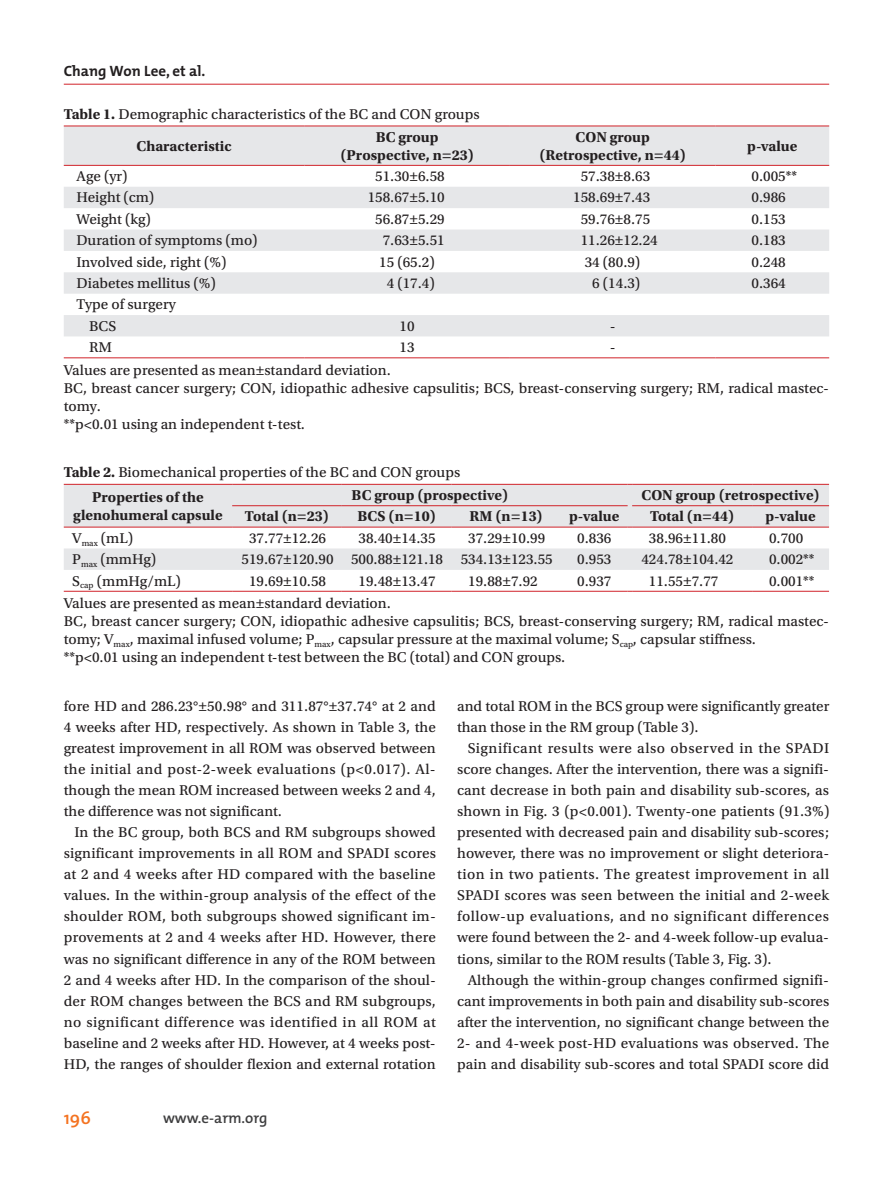
<style>
.page{position:relative;width:893px;height:1191px;background:#fff}
.page>*{position:absolute;margin:0;border:0;box-sizing:border-box;transform-origin:0 0}
.t1{font:600 18px "The Mix";color:#f47321}
.t2{font:15px/21px "Utopia Std Capt";color:#231f20;text-align:justify}
.t3{font:700 15px/18px "Utopia Std";color:#231f20;text-align:center}
.t4{font:700 15px "The Mix";color:#231f20}
.t5{font:600 15px "The Mix";color:#3e3e3f}
.s1{font-family:"Utopia Std";font-weight:700}
</style>
<div class="page">
<hr style="left:64px;top:84px;width:765px;height:1px;background:#d1232a">
<svg style="left:64px;top:127px;width:765px;height:209px;fill:#e6e7e9"></svg>
<hr style="left:64px;top:126px;width:240px;height:1px;background:#d1232a">
<hr style="left:304px;top:126px;width:206px;height:1px;background:#d1232a">
<hr style="left:510px;top:126px;width:205px;height:1px;background:#d1232a">
<hr style="left:715px;top:126px;width:114px;height:1px;background:#d1232a">
<hr style="left:64px;top:165px;width:240px;height:1px;background:#d1232a">
<hr style="left:304px;top:165px;width:206px;height:1px;background:#d1232a">
<hr style="left:510px;top:165px;width:205px;height:1px;background:#d1232a">
<hr style="left:715px;top:165px;width:114px;height:1px;background:#d1232a">
<hr style="left:64px;top:357px;width:240px;height:1px;background:#d1232a">
<hr style="left:304px;top:357px;width:206px;height:1px;background:#d1232a">
<hr style="left:510px;top:357px;width:205px;height:1px;background:#d1232a">
<hr style="left:715px;top:357px;width:114px;height:1px;background:#d1232a">
<svg style="left:64px;top:485px;width:765px;height:85px;fill:#e6e7e9"></svg>
<hr style="left:64px;top:591px;width:168px;height:1px;background:#d1232a">
<hr style="left:232px;top:591px;width:110px;height:1px;background:#d1232a">
<hr style="left:342px;top:591px;width:109px;height:1px;background:#d1232a">
<hr style="left:451px;top:591px;width:110px;height:1px;background:#d1232a">
<hr style="left:561px;top:591px;width:67px;height:1px;background:#d1232a">
<hr style="left:632px;top:591px;width:120px;height:1px;background:#d1232a">
<hr style="left:752px;top:591px;width:77px;height:1px;background:#d1232a">
<hr style="left:232px;top:527px;width:110px;height:1px;background:#d1232a">
<hr style="left:342px;top:527px;width:109px;height:1px;background:#d1232a">
<hr style="left:451px;top:527px;width:110px;height:1px;background:#d1232a">
<hr style="left:561px;top:527px;width:67px;height:1px;background:#d1232a">
<hr style="left:632px;top:527px;width:120px;height:1px;background:#d1232a">
<hr style="left:752px;top:527px;width:77px;height:1px;background:#d1232a">
<hr style="left:632px;top:484px;width:120px;height:1px;background:#d1232a">
<hr style="left:752px;top:484px;width:77px;height:1px;background:#d1232a">
<hr style="left:632px;top:505px;width:120px;height:1px;background:#d1232a">
<hr style="left:752px;top:505px;width:77px;height:1px;background:#d1232a">
<hr style="left:232px;top:484px;width:110px;height:1px;background:#d1232a">
<hr style="left:342px;top:484px;width:109px;height:1px;background:#d1232a">
<hr style="left:451px;top:484px;width:110px;height:1px;background:#d1232a">
<hr style="left:561px;top:484px;width:67px;height:1px;background:#d1232a">
<hr style="left:232px;top:505px;width:110px;height:1px;background:#d1232a">
<hr style="left:342px;top:505px;width:109px;height:1px;background:#d1232a">
<hr style="left:451px;top:505px;width:110px;height:1px;background:#d1232a">
<hr style="left:561px;top:505px;width:67px;height:1px;background:#d1232a">
<hr style="left:64px;top:484px;width:168px;height:1px;background:#d1232a">
<hr style="left:64px;top:527px;width:168px;height:1px;background:#d1232a">
<p class="t4" style="left:64px;top:59px;width:143px">Chang Won Lee, et al.</p>
<p class="t2" style="left:64px;top:104px;width:417px"><span class="s1">Table 1.</span> Demographic characteristics of the BC and CON groups</p>
<p class="t3" style="left:137px;top:137px;width:97px">Characteristic</p>
<p class="t3" style="left:340px;top:128px;width:135px">BC group (Prospective, n=23)</p>
<p class="t3" style="left:539px;top:128px;width:148px">CON group (Retrospective, n=44)</p>
<p class="t3" style="left:747px;top:137px;width:52px">p-value</p>
<p class="t2" style="left:77px;top:166px;width:53px">Age (yr)</p>
<p class="t2" style="left:375px;top:166px;width:71px">51.30±6.58</p>
<p class="t2" style="left:581px;top:166px;width:71px">57.38±8.63</p>
<p class="t2" style="left:752px;top:166px;width:47px">0.005**</p>
<p class="t2" style="left:77px;top:187px;width:79px">Height (cm)</p>
<p class="t2" style="left:368px;top:187px;width:79px">158.67±5.10</p>
<p class="t2" style="left:573px;top:187px;width:79px">158.69±7.43</p>
<p class="t2" style="left:752px;top:187px;width:36px">0.986</p>
<p class="t2" style="left:77px;top:209px;width:76px">Weight (kg)</p>
<p class="t2" style="left:375px;top:209px;width:71px">56.87±5.29</p>
<p class="t2" style="left:581px;top:209px;width:71px">59.76±8.75</p>
<p class="t2" style="left:752px;top:209px;width:36px">0.153</p>
<p class="t2" style="left:77px;top:230px;width:183px">Duration of symptoms (mo)</p>
<p class="t2" style="left:383px;top:230px;width:63px">7.63±5.51</p>
<p class="t2" style="left:581px;top:230px;width:79px">11.26±12.24</p>
<p class="t2" style="left:752px;top:230px;width:36px">0.183</p>
<p class="t2" style="left:77px;top:251px;width:152px">Involved side, right (%)</p>
<p class="t2" style="left:379px;top:251px;width:57px">15 (65.2)</p>
<p class="t2" style="left:585px;top:251px;width:57px">34 (80.9)</p>
<p class="t2" style="left:752px;top:251px;width:36px">0.248</p>
<p class="t2" style="left:77px;top:273px;width:141px">Diabetes mellitus (%)</p>
<p class="t2" style="left:387px;top:273px;width:50px">4 (17.4)</p>
<p class="t2" style="left:592px;top:273px;width:50px">6 (14.3)</p>
<p class="t2" style="left:752px;top:273px;width:36px">0.364</p>
<p class="t2" style="left:89px;top:294px;width:88px;text-indent:-13px">Type of surgery<br>BCS</p>
<p class="t2" style="left:400px;top:316px;width:17px">10</p>
<p class="t2" style="left:610px;top:316px;width:7px">-</p>
<p class="t2" style="left:89px;top:337px;width:24px">RM</p>
<p class="t2" style="left:400px;top:337px;width:17px">13</p>
<p class="t2" style="left:610px;top:337px;width:7px">-</p>
<p class="t2" style="left:64px;top:361px;width:767px;line-height:18px;text-align:left">Values are presented as mean±standard deviation.<br>BC, breast cancer surgery; CON, idiopathic adhesive capsulitis; BCS, breast-conserving surgery; RM, radical mastec&shy;tomy.<br>**p&lt;0.01 using an independent t-test.</p>
<p class="t2" style="left:64px;top:462px;width:398px"><span class="s1">Table 2.</span> Biomechanical properties of the BC and CON groups</p>
<p class="t3" style="left:73px;top:488px;width:151px">Properties of the glenohumeral capsule</p>
<p class="t3" style="left:352px;top:486px;width:158px">BC group (prospective)</p>
<p class="t3" style="left:641px;top:486px;width:180px">CON group (retrospective)</p>
<p class="t3" style="left:245px;top:507px;width:86px">Total (n=23)</p>
<p class="t3" style="left:357px;top:507px;width:80px">BCS (n=10)</p>
<p class="t3" style="left:470px;top:507px;width:75px">RM (n=13)</p>
<p class="t3" style="left:569px;top:507px;width:52px">p-value</p>
<p class="t3" style="left:650px;top:507px;width:86px">Total (n=44)</p>
<p class="t3" style="left:765px;top:507px;width:52px">p-value</p>
<p class="t2" style="left:72px;top:527px;width:62px">V<sub>max</sub> (mL)</p>
<p class="t2" style="left:249px;top:527px;width:79px">37.77±12.26</p>
<p class="t2" style="left:359px;top:527px;width:79px">38.40±14.35</p>
<p class="t2" style="left:468px;top:527px;width:79px">37.29±10.99</p>
<p class="t2" style="left:577px;top:527px;width:36px">0.836</p>
<p class="t2" style="left:649px;top:527px;width:79px">38.96±11.80</p>
<p class="t2" style="left:769px;top:527px;width:36px">0.700</p>
<p class="t2" style="left:72px;top:549px;width:85px">P<sub>max</sub> (mmHg)</p>
<p class="t2" style="left:241px;top:549px;width:313px">519.67±120.90 500.88±121.18 534.13±123.55</p>
<p class="t2" style="left:577px;top:549px;width:36px">0.953</p>
<p class="t2" style="left:641px;top:549px;width:94px">424.78±104.42</p>
<p class="t2" style="left:769px;top:549px;width:47px">0.002**</p>
<p class="t2" style="left:72px;top:570px;width:110px">S<sub>cap</sub> (mmHg/mL)</p>
<p class="t2" style="left:249px;top:570px;width:79px">19.69±10.58</p>
<p class="t2" style="left:359px;top:570px;width:79px">19.48±13.47</p>
<p class="t2" style="left:468px;top:570px;width:71px">19.88±7.92</p>
<p class="t2" style="left:577px;top:570px;width:36px">0.937</p>
<p class="t2" style="left:649px;top:570px;width:71px">11.55±7.77</p>
<p class="t2" style="left:769px;top:570px;width:47px">0.001**</p>
<p class="t2" style="left:64px;top:595px;width:767px;line-height:18px;text-align:left">Values are presented as mean±standard deviation.<br>BC, breast cancer surgery; CON, idiopathic adhesive capsulitis; BCS, breast-conserving surgery; RM, radical mastec&shy;tomy; V<sub>max</sub>, maximal infused volume; P<sub>max</sub>, capsular pressure at the maximal volume; S<sub>cap</sub>, capsular stiffness.<br>**p&lt;0.01 using an independent t-test between the BC (total) and CON groups.</p>
<p class="t2" style="left:64px;top:696px;width:374px">fore HD and 286.23°±50.98° and 311.87°±37.74° at 2 and 4 weeks after HD, respectively. As shown in Table 3, the greatest improvement in all ROM was observed between the initial and post-2-week evaluations (p&lt;0.017). Al&shy;though the mean ROM increased between weeks 2 and 4, the difference was not significant.</p>
<p class="t2" style="left:64px;top:822px;width:374px;text-indent:11px">In the BC group, both BCS and RM subgroups showed significant improvements in all ROM and SPADI scores at 2 and 4 weeks after HD compared with the baseline values. In the within-group analysis of the effect of the shoulder ROM, both subgroups showed significant im&shy;provements at 2 and 4 weeks after HD. However, there was no significant difference in any of the ROM between 2 and 4 weeks after HD. In the comparison of the shoul&shy;der ROM changes between the BCS and RM subgroups, no significant difference was identified in all ROM at baseline and 2 weeks after HD. However, at 4 weeks post-HD, the ranges of shoulder flexion and external rotation</p>
<p class="t1" style="left:64px;top:1102px;width:29px">196</p>
<p class="t5" style="left:163px;top:1105px;width:106px">www.e-arm.org</p>
<p class="t2" style="left:457px;top:696px;width:374px">and total ROM in the BCS group were significantly greater than those in the RM group (Table 3).</p>
<p class="t2" style="left:457px;top:738px;width:374px;text-indent:11px">Significant results were also observed in the SPADI score changes. After the intervention, there was a signifi&shy;cant decrease in both pain and disability sub-scores, as shown in Fig. 3 (p&lt;0.001). Twenty-one patients (91.3%) presented with decreased pain and disability sub-scores; however, there was no improvement or slight deteriora&shy;tion in two patients. The greatest improvement in all SPADI scores was seen between the initial and 2-week follow-up evaluations, and no significant differences were found between the 2- and 4-week follow-up evalua&shy;tions, similar to the ROM results (Table 3, Fig. 3).</p>
<p class="t2" style="left:457px;top:969px;width:374px;text-indent:11px">Although the within-group changes confirmed signifi&shy;cant improvements in both pain and disability sub-scores after the intervention, no significant change between the 2- and 4-week post-HD evaluations was observed. The pain and disability sub-scores and total SPADI score did</p>
</div>
